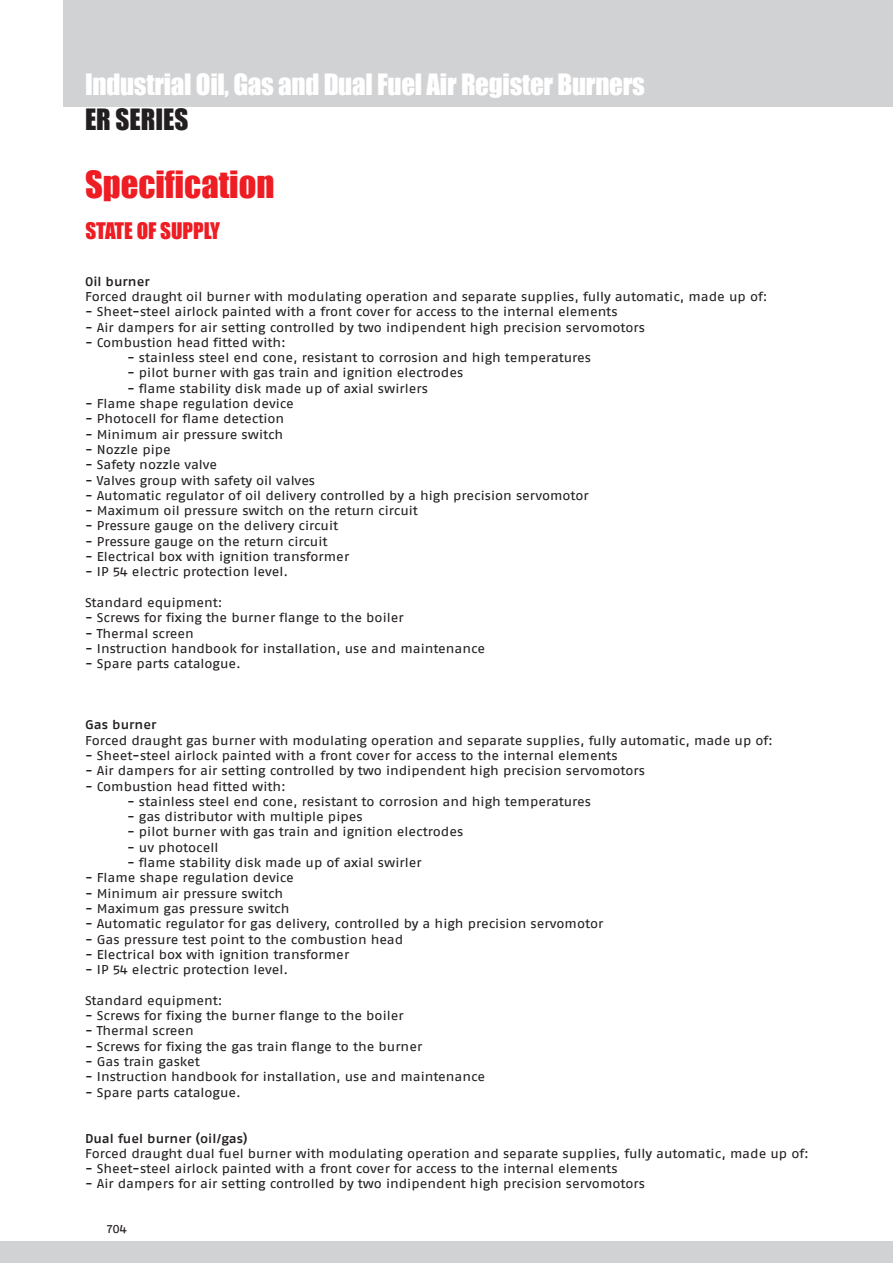
<style>
.page{position:relative;width:893px;height:1263px;background:#fff}
.page>*{position:absolute;margin:0;border:0;box-sizing:border-box;transform-origin:0 0}
.SOTTOtitolo{font:34.5px "Impact";color:#ee1d23}
.TITOLO{font:27px "Impact";letter-spacing:-.01em;color:#fff}
.NOME_prodotto_grigio{font:27px "Impact";color:#231f20}
.ARGOMENTI{font:21px "Impact";color:#ee1d23}
.TESTI{font:12.75px "Fago Ex Lf";color:#231f20}
.TESTI-2{font:500 12.75px "Fago Ex Lf";color:#231f20}
.t1{font:12px "Fago Ex Lf";color:#231f20}
</style>
<div class="page">
<div style="left:64px;top:0;width:829px;height:106px;background:#d1d2d4"></div>
<div style="left:0;top:1242px;width:893px;height:21px;background:#d1d2d4"></div>
<p class="TITOLO" style="left:85px;top:64px;width:561px">Industrial Oil, Gas and Dual Fuel Air Register Burners</p>
<p class="NOME_prodotto_grigio" style="left:85px;top:98px;width:105px">ER SERIES</p>
<p class="SOTTOtitolo" style="left:85px;top:158px;width:191px">Specification</p>
<p class="ARGOMENTI" style="left:85px;top:214px;width:136px">STATE OF SUPPLY</p>
<p class="TESTI-2" style="left:85px;top:273px;width:66px">Oil burner</p>
<p class="TESTI" style="left:85px;top:289px;width:684px">Forced draught oil burner with modulating operation and separate supplies, fully automatic, made up of:</p>
<p class="TESTI" style="left:85px;top:304px;width:534px">- Sheet-steel airlock painted with a front cover for access to the internal elements</p>
<p class="TESTI" style="left:85px;top:319px;width:562px">- Air dampers for air setting controlled by two indipendent high precision servomotors</p>
<p class="TESTI" style="left:85px;top:335px;width:202px">- Combustion head fitted with:</p>
<p class="TESTI" style="left:127px;top:350px;width:465px">- stainless steel end cone, resistant to corrosion and high temperatures</p>
<p class="TESTI" style="left:127px;top:365px;width:338px">- pilot burner with gas train and ignition electrodes</p>
<p class="TESTI" style="left:127px;top:381px;width:302px">- flame stability disk made up of axial swirlers</p>
<p class="TESTI" style="left:85px;top:396px;width:210px">- Flame shape regulation device</p>
<p class="TESTI" style="left:85px;top:411px;width:201px">- Photocell for flame detection</p>
<p class="TESTI" style="left:85px;top:427px;width:200px">- Minimum air pressure switch</p>
<p class="TESTI" style="left:85px;top:442px;width:87px">- Nozzle pipe</p>
<p class="TESTI" style="left:85px;top:457px;width:134px">- Safety nozzle valve</p>
<p class="TESTI" style="left:85px;top:472px;width:232px">- Valves group with safety oil valves</p>
<p class="TESTI" style="left:85px;top:488px;width:505px">- Automatic regulator of oil delivery controlled by a high precision servomotor</p>
<p class="TESTI" style="left:85px;top:503px;width:334px">- Maximum oil pressure switch on the return circuit</p>
<p class="TESTI" style="left:85px;top:518px;width:255px">- Pressure gauge on the delivery circuit</p>
<p class="TESTI" style="left:85px;top:534px;width:244px">- Pressure gauge on the return circuit</p>
<p class="TESTI" style="left:85px;top:549px;width:266px">- Electrical box with ignition transformer</p>
<p class="TESTI" style="left:85px;top:564px;width:205px">- IP 54 electric protection level.</p>
<p class="TESTI" style="left:85px;top:595px;width:139px">Standard equipment:</p>
<p class="TESTI" style="left:85px;top:610px;width:320px">- Screws for fixing the burner flange to the boiler</p>
<p class="TESTI" style="left:85px;top:625px;width:110px">- Thermal screen</p>
<p class="TESTI" style="left:85px;top:641px;width:402px">- Instruction handbook for installation, use and maintenance</p>
<p class="TESTI" style="left:85px;top:656px;width:157px">- Spare parts catalogue.</p>
<p class="TESTI-2" style="left:85px;top:717px;width:73px">Gas burner</p>
<p class="TESTI" style="left:85px;top:733px;width:689px">Forced draught gas burner with modulating operation and separate supplies, fully automatic, made up of:</p>
<p class="TESTI" style="left:85px;top:748px;width:534px">- Sheet-steel airlock painted with a front cover for access to the internal elements</p>
<p class="TESTI" style="left:85px;top:763px;width:562px">- Air dampers for air setting controlled by two indipendent high precision servomotors</p>
<p class="TESTI" style="left:85px;top:778px;width:202px">- Combustion head fitted with:</p>
<p class="TESTI" style="left:127px;top:794px;width:465px">- stainless steel end cone, resistant to corrosion and high temperatures</p>
<p class="TESTI" style="left:127px;top:809px;width:237px">- gas distributor with multiple pipes</p>
<p class="TESTI" style="left:127px;top:824px;width:338px">- pilot burner with gas train and ignition electrodes</p>
<p class="TESTI" style="left:127px;top:840px;width:93px">- uv photocell</p>
<p class="TESTI" style="left:127px;top:855px;width:296px">- flame stability disk made up of axial swirler</p>
<p class="TESTI" style="left:85px;top:870px;width:210px">- Flame shape regulation device</p>
<p class="TESTI" style="left:85px;top:886px;width:200px">- Minimum air pressure switch</p>
<p class="TESTI" style="left:85px;top:901px;width:206px">- Maximum gas pressure switch</p>
<p class="TESTI" style="left:85px;top:916px;width:520px">- Automatic regulator for gas delivery, controlled by a high precision servomotor</p>
<p class="TESTI" style="left:85px;top:931px;width:320px">- Gas pressure test point to the combustion head</p>
<p class="TESTI" style="left:85px;top:947px;width:266px">- Electrical box with ignition transformer</p>
<p class="TESTI" style="left:85px;top:962px;width:205px">- IP 54 electric protection level.</p>
<p class="TESTI" style="left:85px;top:993px;width:139px">Standard equipment:</p>
<p class="TESTI" style="left:85px;top:1008px;width:320px">- Screws for fixing the burner flange to the boiler</p>
<p class="TESTI" style="left:85px;top:1023px;width:110px">- Thermal screen</p>
<p class="TESTI" style="left:85px;top:1039px;width:339px">- Screws for fixing the gas train flange to the burner</p>
<p class="TESTI" style="left:85px;top:1054px;width:116px">- Gas train gasket</p>
<p class="TESTI" style="left:85px;top:1069px;width:402px">- Instruction handbook for installation, use and maintenance</p>
<p class="TESTI" style="left:85px;top:1084px;width:157px">- Spare parts catalogue.</p>
<p class="TESTI-2" style="left:85px;top:1130px;width:164px">Dual fuel burner (oil/gas)</p>
<p class="TESTI" style="left:85px;top:1146px;width:725px">Forced draught dual fuel burner with modulating operation and separate supplies, fully automatic, made up of:</p>
<p class="TESTI" style="left:85px;top:1161px;width:534px">- Sheet-steel airlock painted with a front cover for access to the internal elements</p>
<p class="TESTI" style="left:85px;top:1176px;width:562px">- Air dampers for air setting controlled by two indipendent high precision servomotors</p>
<p class="t1" style="left:107px;top:1222px;width:22px">704</p>
</div>
